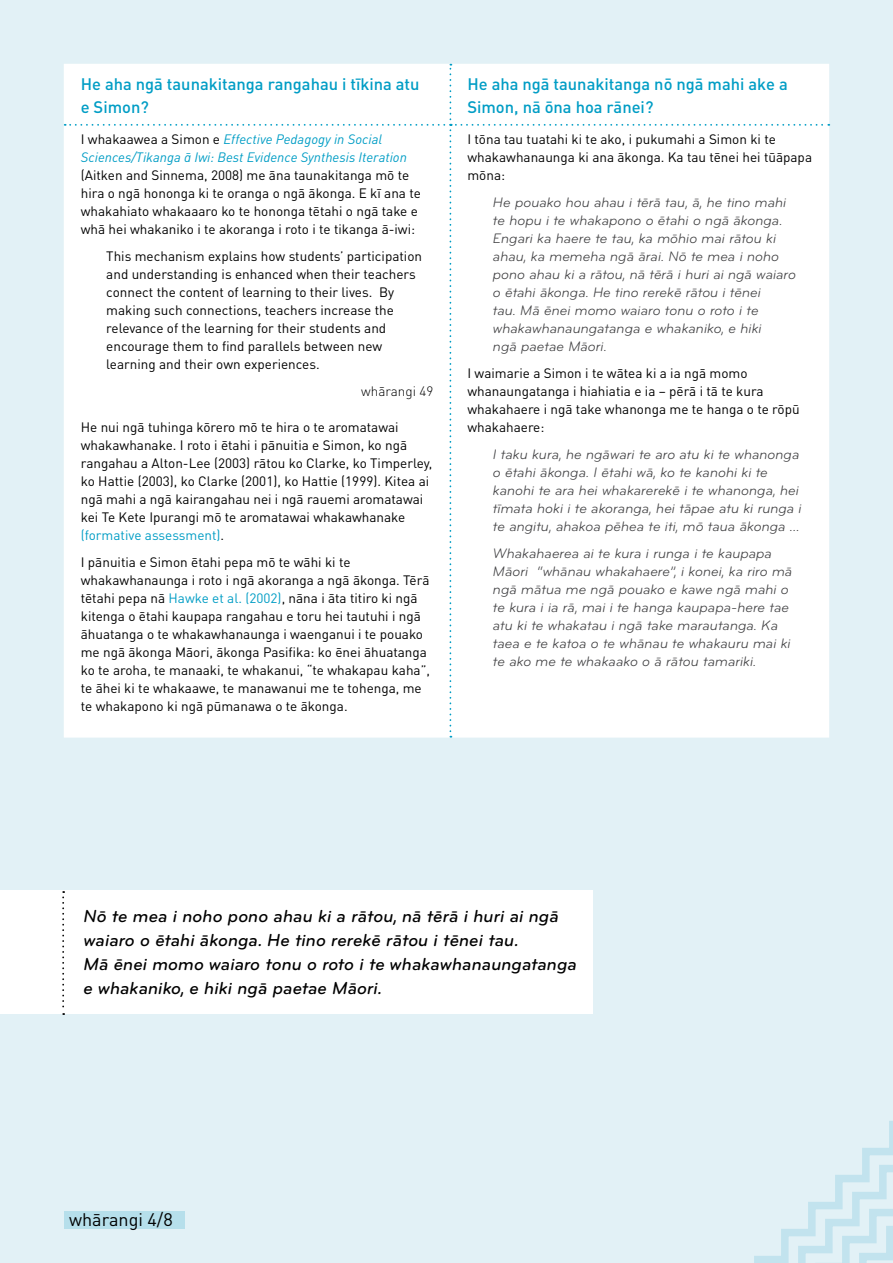
<style>
.page{position:relative;width:893px;height:1263px;background:#e2f1f6}
.page>*{position:absolute;margin:0;border:0;box-sizing:border-box;transform-origin:0 0}
.t1{font:italic 500 18px/24px "Bryant Pro";color:#000}
.t2{font:18px "DIN Pro";color:#000}
.t3{font:500 16.5px/22.5px "DIN Pro";color:#009dc5}
.t4{font:italic 14.25px/18px "Bryant Pro";color:#3e3e40}
.t5{font:13.5px/18px "DIN Pro";color:#000}
.t6{font:italic 13.5px/18px "DIN Pro";color:#009dc5}
.t7{font:300 13.5px "DIN Pro";color:#000}
.s1{font-style:normal;color:#000}
.s2{color:#009dc5}
</style>
<div class="page">
<div style="left:64px;top:1211px;width:120px;height:18px;background:#b6dfeb"></div>
<svg style="left:754px;top:1121px;width:139px;height:142px"></svg>
<div style="left:65px;top:64px;width:764px;height:674px;background:#fff"></div>
<div style="left:0;top:890px;width:593px;height:123px;background:#fff"></div>
<svg style="left:62px;top:891px;width:2px;height:124px"></svg>
<p class="t3" style="left:81px;top:72px;width:340px">He aha ngā taunakitanga rangahau i tīkina atu e Simon?</p>
<p class="t3" style="left:467px;top:72px;width:322px">He aha ngā taunakitanga nō ngā mahi ake a<br>Simon, nā ōna hoa rānei?</p>
<p class="t6" style="left:81px;top:130px;width:328px"><span class="s1">I whakaawea a Simon e</span> Effective Pedagogy in Social<br>Sciences/Tikanga ā Iwi: Best Evidence Synthesis Iteration</p>
<p class="t5" style="left:81px;top:166px;width:342px">(Aitken and Sinnema, 2008) me āna taunakitanga mō te hira o ngā hononga ki te oranga o ngā ākonga. E kī ana te whakahiato whakaaaro ko te hononga tētahi o ngā take e whā hei whakaniko i te akoranga i roto i te tikanga ā-iwi:</p>
<p class="t5" style="left:106px;top:247px;width:317px">This mechanism explains how students’ participation and understanding is enhanced when their teachers connect the content of learning to their lives. By making such connections, teachers increase the relevance of the learning for their students and encourage them to find parallels between new learning and their own experiences.</p>
<p class="t7" style="left:361px;top:382px;width:74px">whārangi 49</p>
<p class="t5" style="left:81px;top:418px;width:353px">He nui ngā tuhinga kōrero mō te hira o te aromatawai whakawhanake. I roto i ētahi i pānuitia e Simon, ko ngā rangahau a Alton-Lee (2003) rātou ko Clarke, ko Timperley, ko Hattie (2003), ko Clarke (2001), ko Hattie (1999). Kitea ai ngā mahi a ngā kairangahau nei i ngā rauemi aromatawai kei Te Kete Ipurangi mō te aromatawai whakawhanake <span class="s2">(formative assessment)</span>.</p>
<p class="t5" style="left:81px;top:553px;width:351px">I pānuitia e Simon ētahi pepa mō te wāhi ki te whakawhanaunga i roto i ngā akoranga a ngā ākonga. Tērā tētahi pepa nā <span class="s2">Hawke et al. (2002)</span>, nāna i āta titiro ki ngā kitenga o ētahi kaupapa rangahau e toru hei tautuhi i ngā āhuatanga o te whakawhanaunga i waenganui i te pouako me ngā ākonga Māori, ākonga Pasifika: ko ēnei āhuatanga ko te aroha, te manaaki, te whakanui, “te whakapau kaha”, te āhei ki te whakaawe, te manawanui me te tohenga, me te whakapono ki ngā pūmanawa o te ākonga.</p>
<p class="t5" style="left:467px;top:129px;width:346px">I tōna tau tuatahi ki te ako, i pukumahi a Simon ki te whakawhanaunga ki ana ākonga. Ka tau tēnei hei tūāpapa mōna:</p>
<p class="t4" style="left:493px;top:194px;width:305px">He pouako hou ahau i tērā tau, ā, he tino mahi te hopu i te whakapono o ētahi o ngā ākonga.<br>Engari ka haere te tau, ka mōhio mai rātou ki ahau, ka memeha ngā ārai. Nō te mea i noho pono ahau ki a rātou, nā tērā i huri ai ngā waiaro o ētahi ākonga. He tino rerekē rātou i tēnei<br>tau. Mā ēnei momo waiaro tonu o roto i te whakawhanaungatanga e whakaniko, e hiki<br>ngā paetae Māori.</p>
<p class="t5" style="left:467px;top:364px;width:334px">I waimarie a Simon i te wātea ki a ia ngā momo whanaungatanga i hiahiatia e ia – pērā i tā te kura whakahaere i ngā take whanonga me te hanga o te rōpū whakahaere:</p>
<p class="t4" style="left:493px;top:446px;width:310px">I taku kura, he ngāwari te aro atu ki te whanonga o ētahi ākonga. I ētahi wā, ko te kanohi ki te kanohi te ara hei whakarerekē i te whanonga, hei tīmata hoki i te akoranga, hei tāpae atu ki runga i te angitu, ahakoa pēhea te iti, mō taua ākonga …</p>
<p class="t4" style="left:493px;top:545px;width:301px">Whakahaerea ai te kura i runga i te kaupapa Māori “whānau whakahaere”, i konei, ka riro mā ngā mātua me ngā pouako e kawe ngā mahi o te kura i ia rā, mai i te hanga kaupapa-here tae atu ki te whakatau i ngā take marautanga. Ka taea e te katoa o te whānau te whakauru mai ki te ako me te whakaako o ā rātou tamariki.</p>
<h1 class="t1" style="left:84px;top:905px;width:495px">Nō te mea i noho pono ahau ki a rātou, nā tērā i huri ai ngā waiaro o ētahi ākonga. He tino rerekē rātou i tēnei tau.<br>Mā ēnei momo waiaro tonu o roto i te whakawhanaungatanga e whakaniko, e hiki ngā paetae Māori.</h1>
<h1 class="t2" style="left:69px;top:1207px;width:105px">whārangi 4/8</h1>
</div>
